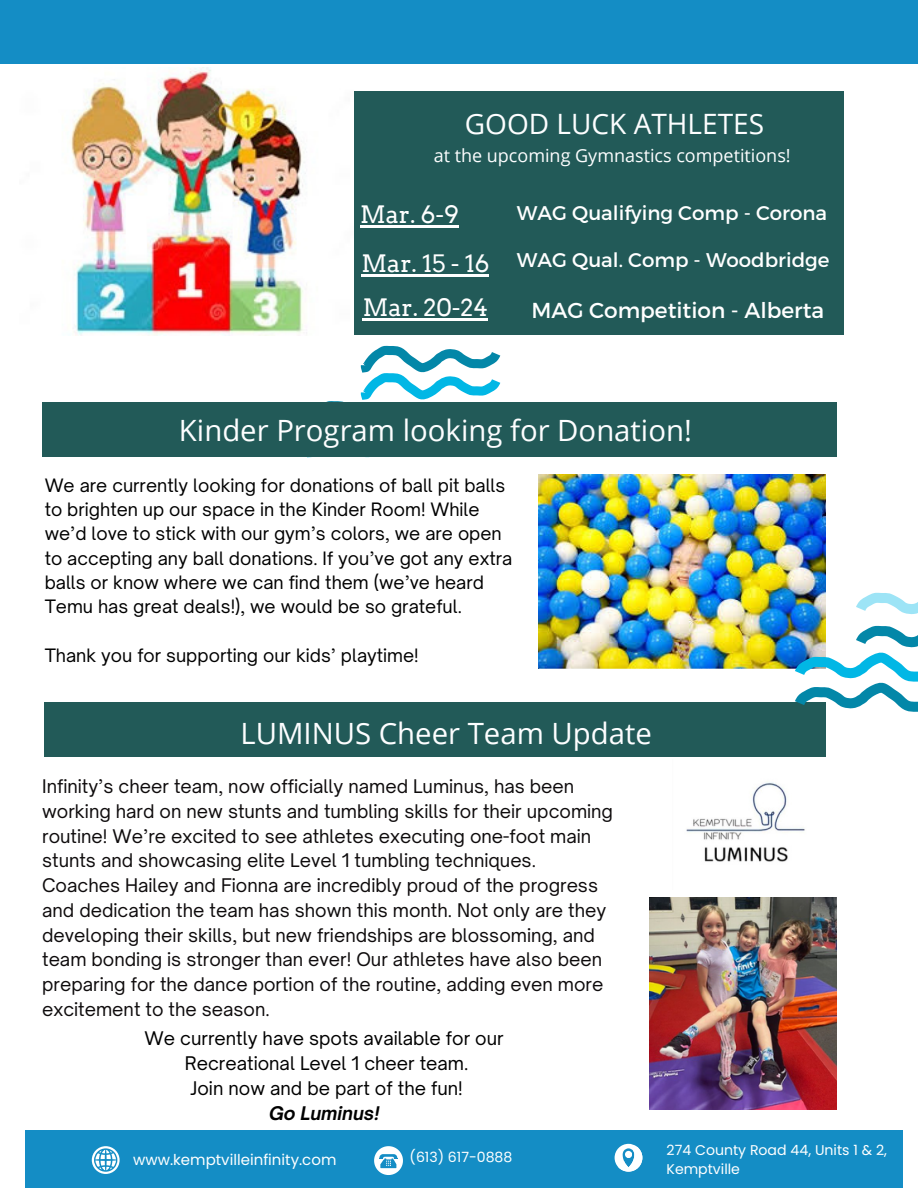
<style>
.page{position:relative;width:918px;height:1188px;background:#fff}
.page>*{position:absolute;margin:0;border:0;box-sizing:border-box;transform-origin:0 0}
.t1{font:29.25px "Open Sans";color:#fdfeff}
.t2{font:28.05px "Open Sans";color:#fdfeff}
.t3{font:24px "Arvo";color:#fff}
.t4{font:21.6px "Montserrat";color:#fff}
.t5{font:19.8px "Montserrat";color:#fff}
.t6{font:18px/24.8px "Open Sauce One";color:#0e0b0c}
.t7{font:18px/24.8px "Open Sauce One";color:#000;text-align:center}
.t8{font:18px "Open Sans";color:#fdfeff}
.t9{font:17.7px/24.3px "Open Sauce One";color:#000}
.t10{font:15px "Poppins";color:#fff}
.t11{font:14.1px/19px "Poppins";color:#fff}
.s1{font-weight:700;font-style:italic}
</style>
<div class="page">
<div style="left:354px;top:92px;width:490px;height:243px;background:#225a58"></div>
<img style="left:70px;top:67px;width:237px;height:268px">
<div style="left:0;top:0;width:918px;height:64px;background:#148dc5"></div>
<div style="left:45px;top:702px;width:781px;height:54px;background:#225a58"></div>
<div style="left:25px;top:1131px;width:878px;height:57px;background:#148dc5"></div>
<svg style="left:92px;top:1146px;width:28px;height:28px"></svg>
<svg style="left:374px;top:1146px;width:29px;height:29px"></svg>
<svg style="left:615px;top:1144px;width:27px;height:28px"></svg>
<img style="left:686px;top:782px;width:119px;height:80px">
<img style="left:539px;top:475px;width:287px;height:193px">
<svg style="left:307px;top:346px;width:193px;height:112px"></svg>
<div style="left:42px;top:402px;width:795px;height:55px;background:#225a58"></div>
<img style="left:795px;top:587px;width:123px;height:125px">
<img style="left:649px;top:898px;width:187px;height:211px">
<hr style="left:362px;top:275px;width:127px;height:2px;background:#fff">
<hr style="left:360px;top:225px;width:99px;height:3px;background:#fff">
<hr style="left:363px;top:318px;width:125px;height:2px;background:#fff">
<h3 class="t2" style="left:465px;top:104px;width:301px">GOOD LUCK ATHLETES</h3>
<h3 class="t8" style="left:434px;top:143px;width:359px">at the upcoming Gymnastics competitions!</h3>
<h2 class="t3" style="left:360px;top:200px;width:100px">Mar. 6-9</h2>
<h2 class="t5" style="left:517px;top:200px;width:312px">WAG Qualifying Comp - Corona</h2>
<h2 class="t3" style="left:362px;top:249px;width:129px">Mar. 15 - 16</h2>
<h3 class="t3" style="left:363px;top:293px;width:127px">Mar. 20-24</h3>
<h2 class="t5" style="left:517px;top:247px;width:314px">WAG Qual. Comp - Woodbridge</h2>
<h3 class="t4" style="left:531px;top:296px;width:294px">MAG Competition - Alberta</h3>
<p class="t1" style="left:179px;top:410px;width:514px">Kinder Program looking for Donation!</p>
<h1 class="t9" style="left:45px;top:473px;width:469px">We are currently looking for donations of ball pit balls to brighten up our space in the Kinder Room! While we’d love to stick with our gym’s colors, we are open to accepting any ball donations. If you’ve got any extra balls or know where we can find them (we’ve heard Temu has great deals!), we would be so grateful.</h1>
<p class="t9" style="left:45px;top:643px;width:376px">Thank you for supporting our kids’ playtime!</p>
<p class="t1" style="left:241px;top:713px;width:413px">LUMINUS Cheer Team Update</p>
<p class="t6" style="left:42px;top:774px;width:572px">Infinity’s cheer team, now officially named Luminus, has been working hard on new stunts and tumbling skills for their upcoming routine! We’re excited to see athletes executing one-foot main stunts and showcasing elite Level 1 tumbling techniques.<br>Coaches Hailey and Fionna are incredibly proud of the progress and dedication the team has shown this month. Not only are they developing their skills, but new friendships are blossoming, and team bonding is stronger than ever! Our athletes have also been preparing for the dance portion of the routine, adding even more excitement to the season.</p>
<p class="t7" style="left:145px;top:1026px;width:361px">We currently have spots available for our<br>Recreational Level 1 cheer team.<br>Join now and be part of the fun!<br><span class="s1">Go Luminus!</span></p>
<h1 class="t10" style="left:133px;top:1149px;width:205px">www.kemptvilleinfinity.com</h1>
<h4 class="t11" style="left:410px;top:1147px;width:104px">(613) 617-0888</h4>
<h4 class="t11" style="left:667px;top:1141px;width:222px">274 County Road 44, Units 1 &amp; 2,<br>Kemptville</h4>
</div>
